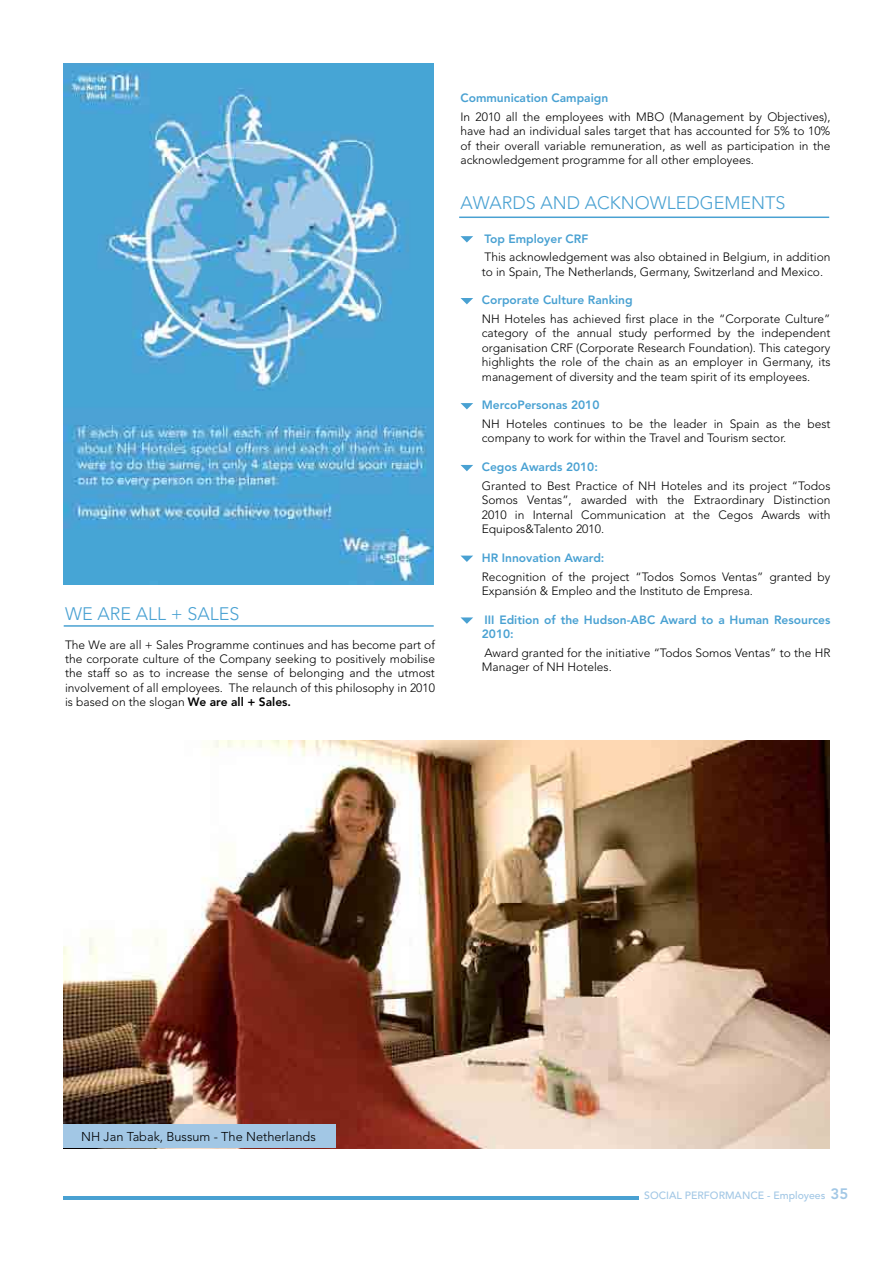
<style>
.page{position:relative;width:893px;height:1263px;background:#fff}
.page>*{position:absolute;margin:0;border:0;box-sizing:border-box;transform-origin:0 0}
.t1{font:300 18px "Avenir LT Std";color:#49a1d2}
.t2{font:800 15px "Avenir LT Std";color:#a2c7e5}
.t3{font:300 12.75px "Avenir LT Std";color:#000}
.t4{font:300 12px/14.4px "Avenir LT Std";color:#000;text-align:justify}
.t5{font:800 12px/14.4px "Avenir LT Std";color:#49a1d2}
.t6{font:500 10.5px "Avenir LT Std";color:#a2c7e5}
.s1{font-weight:800}
</style>
<div class="page">
<img style="left:63px;top:64px;width:371px;height:520px">
<hr style="left:64px;top:625px;width:370px;height:2px;background:#49a1d2">
<svg style="left:460px;top:236px;width:13px;height:6px"></svg>
<svg style="left:460px;top:298px;width:13px;height:6px"></svg>
<svg style="left:460px;top:403px;width:13px;height:6px"></svg>
<svg style="left:460px;top:465px;width:13px;height:6px"></svg>
<svg style="left:461px;top:556px;width:12px;height:6px"></svg>
<svg style="left:460px;top:617px;width:13px;height:7px"></svg>
<hr style="left:459px;top:217px;width:370px;height:1px;background:#49a1d2">
<hr style="left:64px;top:1196px;width:575px;height:3px;background:#49a1d2">
<img style="left:64px;top:741px;width:765px;height:407px">
<div style="left:64px;top:1125px;width:272px;height:23px;background:#a2c7e5"></div>
<h1 class="t1" style="left:65px;top:603px;width:45px">We are</h1>
<h1 class="t1" style="left:136px;top:603px;width:12px">all</h1>
<h1 class="t1" style="left:171px;top:603px;width:38px">+ Sales</h1>
<p class="t4" style="left:65px;top:637px;width:371px">The We are all + Sales Programme continues and has become part of the corporate culture of the Company seeking to positively mobilise the staff so as to increase the sense of belonging and the utmost involvement of all employees. The relaunch of this philosophy in 2010 is based on the slogan <span class="s1">We are all + Sales.</span></p>
<p class="t5" style="left:460px;top:91px;width:149px">Communication Campaign</p>
<p class="t4" style="left:460px;top:110px;width:371px">In 2010 all the employees with MBO (Management by Objectives), have had an individual sales target that has accounted for 5% to 10% of their overall variable remuneration, as well as participation in the acknowledgement programme for all other employees.</p>
<h1 class="t1" style="left:460px;top:193px;width:17px">Awards</h1>
<h1 class="t1" style="left:540px;top:193px;width:14px">and</h1>
<h1 class="t1" style="left:585px;top:193px;width:26px">Acknowledgements</h1>
<p class="t5" style="left:484px;top:231px;width:105px">Top Employer CRF</p>
<p class="t4" style="left:482px;top:250px;width:350px">This acknowledgement was also obtained in Belgium, in addition to in Spain, The Netherlands, Germany, Switzerland and Mexico.</p>
<p class="t5" style="left:482px;top:293px;width:152px">Corporate Culture Ranking</p>
<p class="t4" style="left:482px;top:312px;width:350px">NH Hoteles has achieved first place in the “Corporate Culture” category of the annual study performed by the independent organisation CRF (Corporate Research Foundation). This category highlights the role of the chain as an employer in Germany, its management of diversity and the team spirit of its employees.</p>
<p class="t5" style="left:482px;top:398px;width:119px">MercoPersonas 2010</p>
<p class="t4" style="left:482px;top:417px;width:350px">NH Hoteles continues to be the leader in Spain as the best company to work for within the Travel and Tourism sector.</p>
<p class="t5" style="left:482px;top:460px;width:118px">Cegos Awards 2010:</p>
<p class="t4" style="left:482px;top:479px;width:350px">Granted to Best Practice of NH Hoteles and its project “Todos Somos Ventas”, awarded with the Extraordinary Distinction 2010 in Internal Communication at the Cegos Awards with Equipos&amp;Talento 2010.</p>
<p class="t5" style="left:482px;top:551px;width:124px">HR Innovation Award:</p>
<p class="t4" style="left:482px;top:569px;width:350px">Recognition of the project “Todos Somos Ventas” granted by<br>Expansión &amp; Empleo and the Instituto de Empresa.</p>
<p class="t5" style="left:482px;top:612px;width:350px">III Edition of the Hudson-ABC Award to a Human Resources<br>2010:</p>
<p class="t4" style="left:482px;top:645px;width:350px">Award granted for the initiative “Todos Somos Ventas” to the HR<br>Manager of NH Hoteles.</p>
<p class="t3" style="left:81px;top:1129px;width:236px">NH Jan Tabak, Bussum - The Netherlands</p>
<p class="t2" style="left:830px;top:1185px;width:19px">35</p>
<p class="t6" style="left:644px;top:1189px;width:183px">SOCIAL PERFORMANCE - Employees</p>
</div>
